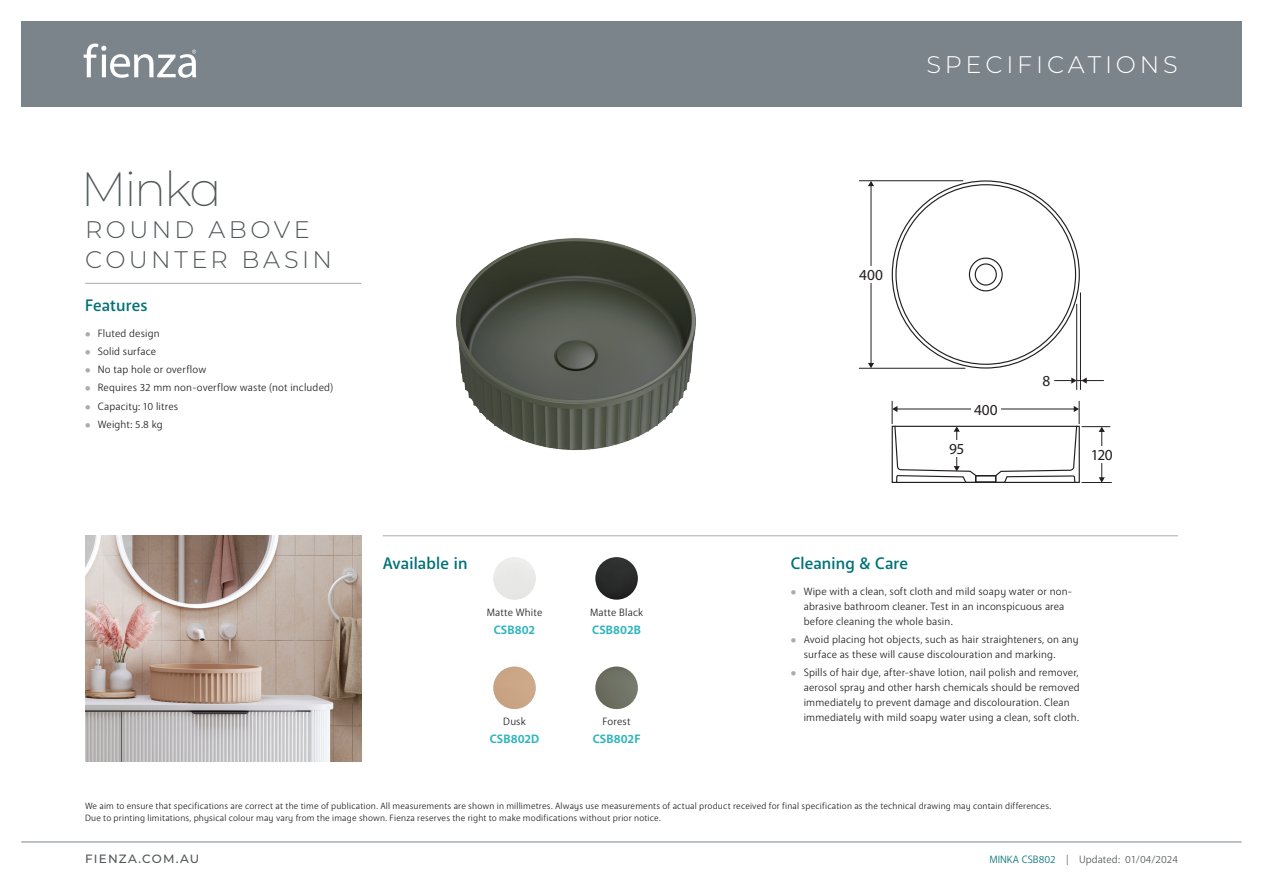
<style>
.page{position:relative;width:1263px;height:893px;background:#fff}
.page>*{position:absolute;margin:0;border:0;box-sizing:border-box;transform-origin:0 0}
.t1{font:200 48px "Montserrat";letter-spacing:-.045em;color:#525759}
.t2{font:300 24px/30px "Montserrat";letter-spacing:.145em;color:#525759}
.t3{font:300 24px "Montserrat";letter-spacing:.16em;color:#fff}
.t4{font:500 16.5px "Anago";letter-spacing:.005em;color:#007277}
.t5{font:15.3px "Myriad Pro";color:#231f20}
.t6{font:700 12px "Anago";letter-spacing:.01em;color:#2eb5bc}
.t7{font:500 12px "Montserrat";letter-spacing:.1em;color:#525759}
.t8{font:10.5px/15px "Anago";letter-spacing:.01em;color:#231f20}
.t9{font:10.5px "Anago";color:#525759}
.t10{font:9px/12px "Anago";letter-spacing:.015em;color:#231f20}
.s1{font-weight:500;font-size:7.5px;color:#a9adb1}
.s2{color:#007277}
</style>
<div class="page">
<img style="left:456px;top:238px;width:240px;height:212px">
<div style="left:969px;top:258px;width:34px;height:33px;border:1px solid #231f20;border-radius:50%"></div>
<div style="left:975px;top:263px;width:22px;height:23px;border:1px solid #231f20;border-radius:50%"></div>
<hr style="left:859px;top:368px;width:106px;height:1px;background:#231f20">
<hr style="left:859px;top:180px;width:104px;height:1px;background:#231f20">
<hr style="left:870px;top:185px;width:1px;height:179px;background:#231f20">
<svg style="left:868px;top:363px;width:6px;height:5px"></svg>
<svg style="left:868px;top:181px;width:6px;height:5px"></svg>
<hr style="left:1081px;top:482px;width:31px;height:1px;background:#231f20">
<svg style="left:891px;top:401px;width:219px;height:82px"></svg>
<svg style="left:1054px;top:377px;width:50px;height:7px"></svg>
<hr style="left:1076px;top:304px;width:1px;height:86px;background:#231f20">
<hr style="left:1080px;top:292px;width:1px;height:98px;background:#231f20">
<div style="left:856px;top:266px;width:30px;height:17px;background:#fff"></div>
<div style="left:971px;top:401px;width:30px;height:16px;background:#fff"></div>
<div style="left:949px;top:441px;width:15px;height:16px;background:#fff"></div>
<div style="left:1091px;top:446px;width:22px;height:17px;background:#fff"></div>
<img style="left:493px;top:557px;width:43px;height:43px;border-radius:21px">
<img style="left:493px;top:666px;width:43px;height:43px;border-radius:21px">
<img style="left:595px;top:557px;width:43px;height:43px;border-radius:21px">
<img style="left:595px;top:666px;width:43px;height:43px;border-radius:21px">
<img style="left:85px;top:535px;width:276px;height:226px">
<hr style="left:85px;top:283px;width:276px;height:1px;background:#a9adb1">
<hr style="left:383px;top:535px;width:795px;height:1px;background:#a9adb1">
<div style="left:21px;top:21px;width:1221px;height:85px;background:#7b848b"></div>
<svg style="left:84px;top:43px;width:112px;height:35px"></svg>
<hr style="left:21px;top:842px;width:1221px;height:1px;background:#7b848b">
<h1 class="t1" style="left:81px;top:157px;width:143px">Minka</h1>
<h2 class="t2" style="left:85px;top:214px;width:249px">ROUND ABOVE<br>COUNTER BASIN</h2>
<h3 class="t4" style="left:85px;top:295px;width:64px">Features</h3>
<p class="t8" style="left:85px;top:326px;width:76px"><span class="s1">●</span> Fluted design</p>
<p class="t8" style="left:85px;top:344px;width:73px"><span class="s1">●</span> Solid surface</p>
<p class="t8" style="left:85px;top:362px;width:123px"><span class="s1">●</span> No tap hole or overflow</p>
<p class="t8" style="left:85px;top:380px;width:250px"><span class="s1">●</span> Requires 32 mm non-overflow waste (not included)</p>
<p class="t8" style="left:85px;top:399px;width:95px"><span class="s1">●</span> Capacity: 10 litres</p>
<p class="t8" style="left:85px;top:417px;width:79px"><span class="s1">●</span> Weight: 5.8 kg</p>
<h2 class="t3" style="left:926px;top:48px;width:253px">SPECIFICATIONS</h2>
<h3 class="t5" style="left:859px;top:265px;width:25px">400</h3>
<h3 class="t5" style="left:974px;top:400px;width:25px">400</h3>
<h3 class="t5" style="left:949px;top:440px;width:17px">95</h3>
<h3 class="t5" style="left:1042px;top:372px;width:9px">8</h3>
<h3 class="t5" style="left:1091px;top:446px;width:23px">120</h3>
<h3 class="t4" style="left:383px;top:553px;width:86px">Available in</h3>
<h3 class="t4" style="left:791px;top:553px;width:119px">Cleaning &amp; Care</h3>
<p class="t8" style="left:804px;top:584px;width:270px;text-indent:-13px"><span class="s1">●</span> Wipe with a clean, soft cloth and mild soapy water or non&shy;abrasive bathroom cleaner. Test in an inconspicuous area before cleaning the whole basin.</p>
<p class="t8" style="left:804px;top:632px;width:277px;text-indent:-13px"><span class="s1">●</span> Avoid placing hot objects, such as hair straighteners, on any surface as these will cause discolouration and marking.</p>
<p class="t8" style="left:804px;top:665px;width:278px;text-indent:-13px"><span class="s1">●</span> Spills of hair dye, after-shave lotion, nail polish and remover, aerosol spray and other harsh chemicals should be removed immediately to prevent damage and discolouration. Clean immediately with mild soapy water using a clean, soft cloth.</p>
<p class="t8" style="left:487px;top:605px;width:57px">Matte White</p>
<p class="t6" style="left:494px;top:622px;width:43px">CSB802</p>
<p class="t8" style="left:590px;top:605px;width:55px">Matte Black</p>
<p class="t6" style="left:592px;top:622px;width:50px">CSB802B</p>
<p class="t8" style="left:503px;top:714px;width:24px">Dusk</p>
<p class="t6" style="left:490px;top:732px;width:51px">CSB802D</p>
<p class="t8" style="left:602px;top:714px;width:30px">Forest</p>
<p class="t6" style="left:593px;top:732px;width:49px">CSB802F</p>
<p class="t10" style="left:85px;top:800px;width:968px">We aim to ensure that specifications are correct at the time of publication. All measurements are shown in millimetres. Always use measurements of actual product received for final specification as the technical drawing may contain differences.<br>Due to printing limitations, physical colour may vary from the image shown. Fienza reserves the right to make modifications without prior notice.</p>
<p class="t7" style="left:85px;top:851px;width:116px">FIENZA.COM.AU</p>
<p class="t9" style="left:989px;top:853px;width:190px"><span class="s2">MINKA CSB802</span> | Updated: 01/04/2024</p>
</div>
